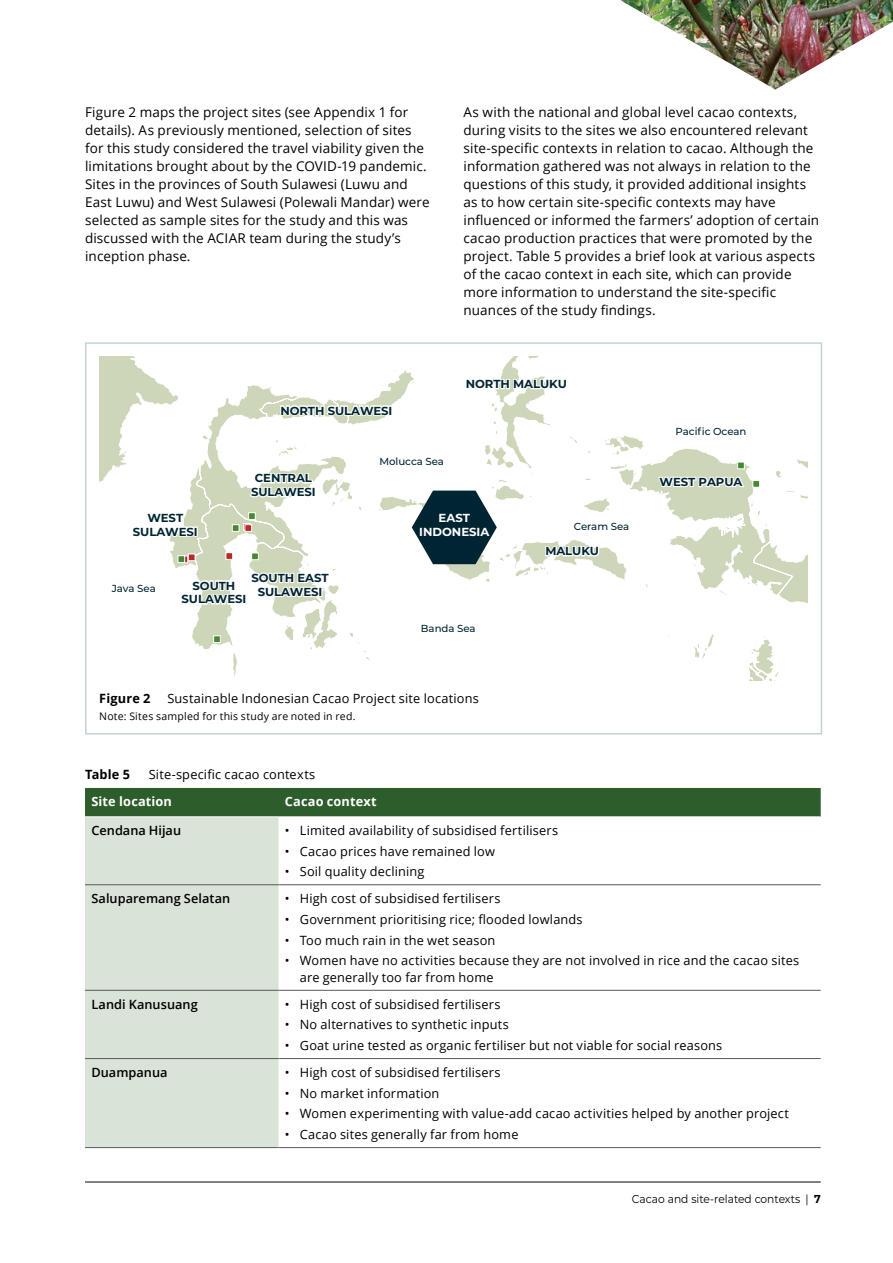
<style>
.page{position:relative;width:893px;height:1263px;background:#fff}
.page>*{position:absolute;margin:0;border:0;box-sizing:border-box;transform-origin:0 0}
.Body{font:13.5px/18px "Open Sans";letter-spacing:.01em;color:#000}
.TableBullet{font:12.75px/16.5px "Open Sans";letter-spacing:.015em;color:#000}
.TableTextLeftColumn{font:600 12.75px "Open Sans";color:#000}
.TableH1Reversed{font:700 12.75px "Open Sans";letter-spacing:.01em;color:#fff}
.t1{font:700 12.75px "Open Sans";letter-spacing:.01em;color:#000}
.Image{font:700 11.7px/14px "Montserrat";letter-spacing:-.005em;color:#002532;text-align:center}
.Image-2{font:700 11.7px/14px "Montserrat";color:#fff;text-align:center}
.t2{font:11.55px "Montserrat";color:#000;scale:.93 1}
.FigureNotes{font:10.5px "Open Sans";letter-spacing:.02em;color:#000}
.Image-3{font:500 10.2px "Montserrat";letter-spacing:-.005em;color:#002532}
.s1{font-weight:700}
</style>
<div class="page">
<img style="left:620px;top:0;width:273px;height:90px">
<hr style="left:85px;top:1182px;width:736px;height:1px;background:#58595b">
<div style="left:85px;top:788px;width:736px;height:28px;background:#2c5d2b"></div>
<div style="left:85px;top:817px;width:194px;height:330px;background:#dae3d7"></div>
<hr style="left:85px;top:884px;width:194px;height:1px;background:#58595b">
<hr style="left:85px;top:990px;width:194px;height:1px;background:#58595b">
<hr style="left:85px;top:1058px;width:194px;height:1px;background:#58595b">
<hr style="left:85px;top:1147px;width:194px;height:1px;background:#58595b">
<hr style="left:279px;top:884px;width:542px;height:1px;background:#58595b">
<hr style="left:279px;top:990px;width:542px;height:1px;background:#58595b">
<hr style="left:279px;top:1058px;width:542px;height:1px;background:#58595b">
<hr style="left:279px;top:1147px;width:542px;height:1px;background:#58595b">
<svg style="left:99px;top:357px;width:709px;height:323px"></svg>
<div style="left:226px;top:553px;width:7px;height:6px;background:#b82927"></div>
<div style="left:226px;top:552px;width:7px;height:8px;border:1px solid #fff"></div>
<div style="left:243px;top:523px;width:7px;height:8px;border:1px solid #fff"></div>
<div style="left:188px;top:554px;width:7px;height:7px;background:#b82927"></div>
<div style="left:188px;top:554px;width:7px;height:7px;border:1px solid #fff"></div>
<div style="left:181px;top:556px;width:7px;height:7px;background:#c55250"></div>
<div style="left:181px;top:556px;width:7px;height:7px;border:1px solid #fff"></div>
<div style="left:178px;top:556px;width:7px;height:6px;background:#478831"></div>
<div style="left:178px;top:555px;width:7px;height:8px;border:1px solid #fff"></div>
<svg style="left:215px;top:637px;width:4px;height:4px"></svg>
<div style="left:213px;top:635px;width:8px;height:8px;border:1px solid #fff"></div>
<div style="left:232px;top:525px;width:7px;height:6px;background:#478831"></div>
<div style="left:232px;top:524px;width:7px;height:8px;border:1px solid #fff"></div>
<div style="left:252px;top:553px;width:6px;height:7px;background:#478831"></div>
<div style="left:251px;top:553px;width:8px;height:7px;border:1px solid #fff"></div>
<svg style="left:250px;top:514px;width:4px;height:4px"></svg>
<div style="left:248px;top:512px;width:8px;height:8px;border:1px solid #fff"></div>
<div style="left:753px;top:480px;width:7px;height:7px;background:#478831"></div>
<div style="left:752px;top:480px;width:8px;height:8px;border:1px solid #fff"></div>
<div style="left:738px;top:462px;width:6px;height:7px;background:#478831"></div>
<div style="left:737px;top:462px;width:8px;height:7px;border:1px solid #fff"></div>
<div style="left:245px;top:525px;width:7px;height:6px;background:#b82927"></div>
<div style="left:245px;top:524px;width:7px;height:8px;border:1px solid #fff"></div>
<svg style="left:412px;top:491px;width:85px;height:73px"></svg>
<svg style="left:249px;top:470px;width:65px;height:31px"></svg>
<svg style="left:657px;top:473px;width:89px;height:18px"></svg>
<svg style="left:544px;top:542px;width:56px;height:16px"></svg>
<svg style="left:179px;top:570px;width:152px;height:38px"></svg>
<svg style="left:131px;top:509px;width:65px;height:31px"></svg>
<div style="left:194px;top:526px;width:4px;height:11px;border:2px solid #fff"></div>
<svg style="left:279px;top:402px;width:112px;height:17px"></svg>
<div style="left:388px;top:405px;width:5px;height:11px;border:2px solid #fff"></div>
<svg style="left:465px;top:375px;width:103px;height:16px"></svg>
<div style="left:85px;top:342px;width:737px;height:392px;border:2px solid #c2d3d8"></div>
<p class="Body" style="left:85px;top:103px;width:346px">Figure 2 maps the project sites (see Appendix 1 for details). As previously mentioned, selection of sites for this study considered the travel viability given the limitations brought about by the COVID-19 pandemic.<br>Sites in the provinces of South Sulawesi (Luwu and East Luwu) and West Sulawesi (Polewali Mandar) were selected as sample sites for the study and this was discussed with the ACIAR team during the study’s inception phase.</p>
<p class="Body" style="left:463px;top:103px;width:357px">As with the national and global level cacao contexts, during visits to the sites we also encountered relevant site-specific contexts in relation to cacao. Although the information gathered was not always in relation to the questions of this study, it provided additional insights as to how certain site-specific contexts may have influenced or informed the farmers’ adoption of certain cacao production practices that were promoted by the project. Table 5 provides a brief look at various aspects of the cacao context in each site, which can provide more information to understand the site-specific nuances of the study findings.</p>
<p class="Image" style="left:280px;top:403px;width:114px">NORTH SULAWESI</p>
<p class="Image-3" style="left:379px;top:455px;width:66px">Molucca Sea</p>
<p class="Image" style="left:466px;top:376px;width:103px">NORTH MALUKU</p>
<p class="Image-3" style="left:676px;top:425px;width:72px">Pacific Ocean</p>
<p class="Image" style="left:133px;top:510px;width:66px">WEST<br>SULAWESI</p>
<p class="Image" style="left:251px;top:471px;width:66px">CENTRAL<br>SULAWESI</p>
<p class="Image" style="left:660px;top:474px;width:84px">WEST PAPUA</p>
<p class="Image-2" style="left:419px;top:510px;width:72px">EAST<br>INDONESIA</p>
<p class="Image-3" style="left:574px;top:519px;width:57px">Ceram Sea</p>
<p class="Image" style="left:545px;top:544px;width:55px">MALUKU</p>
<p class="Image-3" style="left:112px;top:581px;width:46px">Java Sea</p>
<p class="Image" style="left:251px;top:570px;width:79px">SOUTH EAST<br>SULAWESI</p>
<p class="Image" style="left:182px;top:578px;width:66px">SOUTH<br>SULAWESI</p>
<p class="Image-3" style="left:421px;top:621px;width:56px">Banda Sea</p>
<p class="t1" style="left:99px;top:690px;width:53px">Figure 2</p>
<p class="TableBullet" style="left:167px;top:690px;width:313px">Sustainable Indonesian Cacao Project site locations</p>
<p class="FigureNotes" style="left:99px;top:709px;width:258px">Note: Sites sampled for this study are noted in red.</p>
<p class="t1" style="left:85px;top:766px;width:47px">Table 5</p>
<p class="TableBullet" style="left:149px;top:766px;width:168px">Site-specific cacao contexts</p>
<p class="TableH1Reversed" style="left:91px;top:792px;width:82px">Site location</p>
<p class="TableH1Reversed" style="left:285px;top:792px;width:93px">Cacao context</p>
<p class="TableTextLeftColumn" style="left:91px;top:821px;width:91px">Cendana Hijau</p>
<p class="TableBullet" style="left:285px;top:821px;width:275px">• Limited availability of subsidised fertilisers</p>
<p class="TableBullet" style="left:285px;top:842px;width:212px">• Cacao prices have remained low</p>
<p class="TableBullet" style="left:285px;top:863px;width:141px">• Soil quality declining</p>
<p class="TableTextLeftColumn" style="left:91px;top:890px;width:140px">Saluparemang Selatan</p>
<p class="TableBullet" style="left:285px;top:890px;width:217px">• High cost of subsidised fertilisers</p>
<p class="TableBullet" style="left:285px;top:910px;width:299px">• Government prioritising rice; flooded lowlands</p>
<p class="TableBullet" style="left:285px;top:931px;width:212px">• Too much rain in the wet season</p>
<p class="TableBullet" style="left:300px;top:952px;width:501px;text-indent:-15px">• Women have no activities because they are not involved in rice and the cacao sites are generally too far from home</p>
<p class="TableTextLeftColumn" style="left:91px;top:995px;width:108px">Landi Kanusuang</p>
<p class="TableBullet" style="left:285px;top:995px;width:217px">• High cost of subsidised fertilisers</p>
<p class="TableBullet" style="left:285px;top:1016px;width:225px">• No alternatives to synthetic inputs</p>
<p class="TableBullet" style="left:285px;top:1037px;width:439px">• Goat urine tested as organic fertiliser but not viable for social reasons</p>
<p class="TableTextLeftColumn" style="left:91px;top:1063px;width:78px">Duampanua</p>
<p class="TableBullet" style="left:285px;top:1063px;width:217px">• High cost of subsidised fertilisers</p>
<p class="TableBullet" style="left:285px;top:1084px;width:156px">• No market information</p>
<p class="TableBullet" style="left:285px;top:1105px;width:506px">• Women experimenting with value-add cacao activities helped by another project</p>
<p class="TableBullet" style="left:285px;top:1126px;width:235px">• Cacao sites generally far from home</p>
<p class="t2" style="left:632px;top:1191px;width:204px">Cacao and site-related contexts | <span class="s1">7</span></p>
</div>
